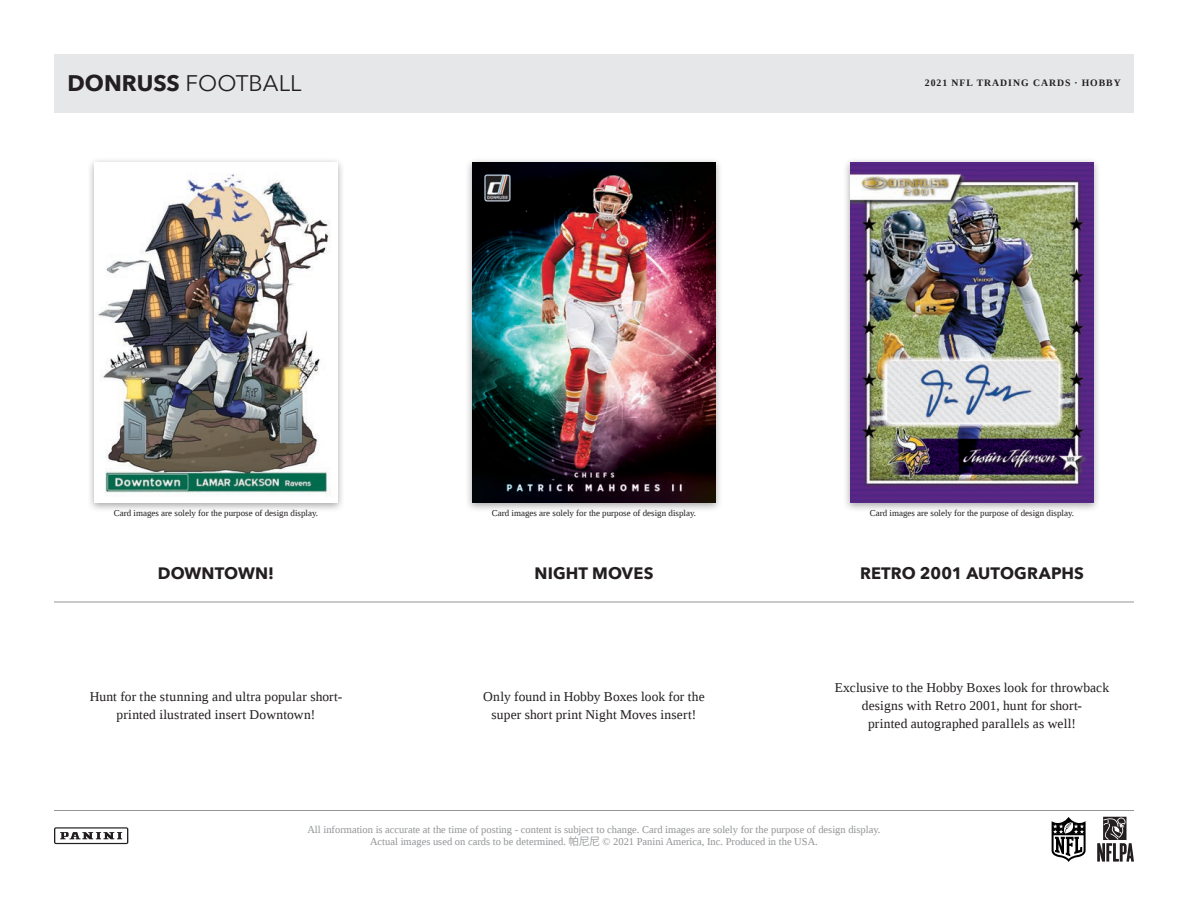
<style>
.page{position:relative;width:1188px;height:918px;background:#fff}
.page>*{position:absolute;margin:0;border:0;box-sizing:border-box;transform-origin:0 0}
.t1{font:22.5px "Avenir Next";color:#231f20}
.t2{font:700 16.5px "Avenir Next";letter-spacing:.005em;color:#231f20}
.t3{font:13.5px/18px "Liberation Serif";letter-spacing:.01em;color:#231f20;text-align:center}
.t4{font:10.5px/12.6px "Liberation Serif";color:#939598;text-align:center}
.t5{font:700 9.75px "Liberation Serif";letter-spacing:.1em;color:#231f20}
.t6{font:9px "Liberation Serif";color:#231f20}
.s1{font-weight:700}
.s2{font-family:"Koz Go Pr 6 N"}
</style>
<div class="page">
<hr style="left:54px;top:602px;width:1080px;height:1px;background:#939598">
<div style="left:87px;top:157px;width:258px;height:356px;background:#231f20;opacity:.4"></div>
<img style="left:94px;top:163px;width:243px;height:340px">
<div style="left:465px;top:158px;width:258px;height:355px;background:#231f20;opacity:.4"></div>
<img style="left:472px;top:163px;width:244px;height:340px">
<div style="left:843px;top:158px;width:258px;height:355px;background:#231f20;opacity:.4"></div>
<img style="left:850px;top:163px;width:244px;height:340px">
<hr style="left:54px;top:810px;width:1080px;height:1px;background:#939598">
<svg style="left:54px;top:827px;width:74px;height:17px"></svg>
<svg style="left:1097px;top:817px;width:37px;height:45px"></svg>
<svg style="left:1051px;top:817px;width:35px;height:45px"></svg>
<div style="left:54px;top:54px;width:1080px;height:58px;background:#e6e7e9"></div>
<p class="t1" style="left:68px;top:64px;width:236px"><span class="s1">DONRUSS</span> FOOTBALL</p>
<p class="t5" style="left:925px;top:77px;width:198px">2021 NFL TRADING CARDS · HOBBY</p>
<p class="t6" style="left:114px;top:507px;width:206px">Card images are solely for the purpose of design display.</p>
<p class="t6" style="left:492px;top:507px;width:206px">Card images are solely for the purpose of design display.</p>
<p class="t6" style="left:870px;top:507px;width:206px">Card images are solely for the purpose of design display.</p>
<p class="t2" style="left:158px;top:559px;width:118px">DOWNTOWN!</p>
<p class="t2" style="left:535px;top:559px;width:121px">NIGHT MOVES</p>
<p class="t2" style="left:860px;top:559px;width:225px">RETRO 2001 AUTOGRAPHS</p>
<p class="t3" style="left:90px;top:687px;width:254px">Hunt for the stunning and ultra popular short&shy;printed ilustrated insert Downtown!</p>
<p class="t3" style="left:483px;top:687px;width:223px">Only found in Hobby Boxes look for the super short print Night Moves insert!</p>
<p class="t3" style="left:835px;top:678px;width:276px">Exclusive to the Hobby Boxes look for throwback designs with Retro 2001, hunt for short-<br>printed autographed parallels as well!</p>
<p class="t4" style="left:307px;top:823px;width:575px">All information is accurate at the time of posting - content is subject to change. Card images are solely for the purpose of design display.<br>Actual images used on cards to be determined. <span class="s2">帕尼尼</span> © 2021 Panini America, Inc. Produced in the USA.</p>
</div>
